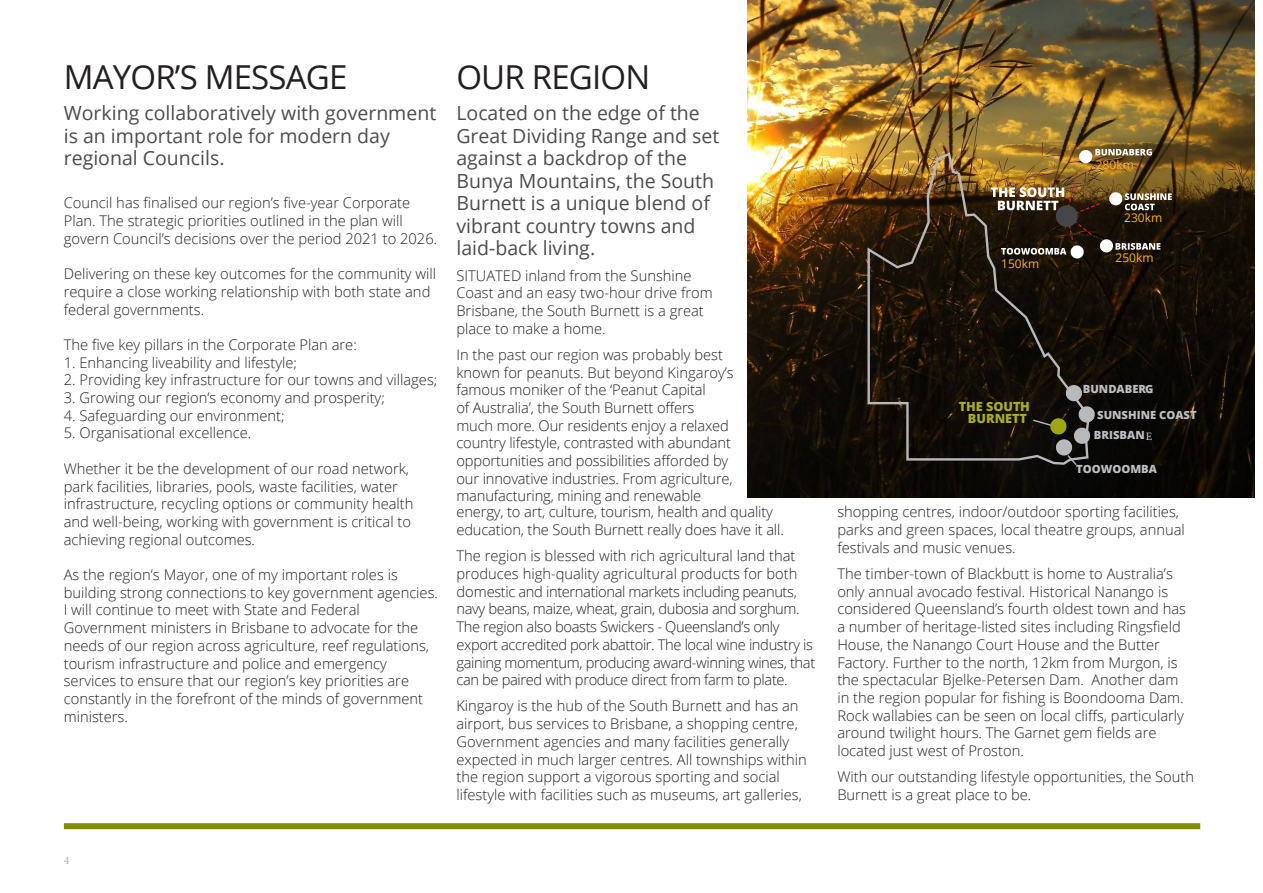
<style>
.page{position:relative;width:1263px;height:893px;background:#fff}
.page>*{position:absolute;margin:0;border:0;box-sizing:border-box;transform-origin:0 0}
.t1{font:33px "Open Sans";letter-spacing:-.025em;color:#231f20}
.Body_Copy_2019{font:19.5px/22.5px "Open Sans";color:#4b4c4d}
.Body_Copy_2019-2{font:300 14.7px/17.7px "Open Sans";color:#231f20}
.Body_Copy_2019-3{font:300 14.7px/17.7px "Open Sans";letter-spacing:-.025em;color:#231f20}
.t2{font:800 12.6px/11.6px "Open Sans";color:#a8ad2d;text-align:center}
.t3{font:12px "Open Sans";color:#fbb033}
.t4{font:12px "Minion Pro";color:#b2b3b7}
.t5{font:800 11.25px/20.1px "Open Sans";color:#bebfc2}
.s1{font-family:"Minion Pro";font-weight:400;color:#d8d9db}
</style>
<div class="page">
<div style="left:64px;top:823px;width:1136px;height:6px;background:#818b0f"></div>
<img style="left:747px;top:0;width:507px;height:497px">
<svg style="left:867px;top:152px;width:223px;height:313px;background:#2d2111"></svg>
<svg style="left:1079px;top:149px;width:73px;height:14px"></svg>
<img style="left:991px;top:170px;width:181px;height:89px">
<svg style="left:1031px;top:385px;width:65px;height:82px;background:#36342d"></svg>
<p class="t1" style="left:64px;top:54px;width:285px">MAYOR’S MESSAGE</p>
<p class="Body_Copy_2019" style="left:64px;top:101px;width:374px">Working collaboratively with government is an important role for modern day regional Councils.</p>
<p class="Body_Copy_2019-2" style="left:64px;top:194px;width:375px">Council has finalised our region’s five-year Corporate<br>Plan. The strategic priorities outlined in the plan will govern Council’s decisions over the period 2021 to 2026.</p>
<p class="Body_Copy_2019-2" style="left:64px;top:265px;width:374px">Delivering on these key outcomes for the community will require a close working relationship with both state and federal governments.</p>
<p class="Body_Copy_2019-2" style="left:64px;top:335px;width:295px">The five key pillars in the Corporate Plan are:</p>
<p class="Body_Copy_2019-2" style="left:64px;top:353px;width:235px">1. Enhancing liveability and lifestyle;</p>
<p class="Body_Copy_2019-2" style="left:64px;top:371px;width:375px">2. Providing key infrastructure for our towns and villages;</p>
<p class="Body_Copy_2019-2" style="left:64px;top:388px;width:323px">3. Growing our region’s economy and prosperity;</p>
<p class="Body_Copy_2019-2" style="left:64px;top:406px;width:222px">4. Safeguarding our environment;</p>
<p class="Body_Copy_2019-2" style="left:64px;top:424px;width:189px">5. Organisational excellence.</p>
<p class="Body_Copy_2019-2" style="left:64px;top:459px;width:347px">Whether it be the development of our road network, park facilities, libraries, pools, waste facilities, water</p>
<p class="Body_Copy_2019-2" style="left:64px;top:495px;width:351px">infrastructure, recycling options or community health and well-being, working with government is critical to</p>
<p class="Body_Copy_2019-2" style="left:64px;top:530px;width:193px">achieving regional outcomes.</p>
<p class="Body_Copy_2019-2" style="left:64px;top:565px;width:376px">As the region’s Mayor, one of my important roles is building strong connections to key government agencies.</p>
<p class="Body_Copy_2019-2" style="left:64px;top:601px;width:367px">I will continue to meet with State and Federal Government ministers in Brisbane to advocate for the needs of our region across agriculture, reef regulations, tourism infrastructure and police and emergency services to ensure that our region’s key priorities are constantly in the forefront of the minds of government ministers.</p>
<p class="t1" style="left:456px;top:54px;width:195px">OUR REGION</p>
<p class="Body_Copy_2019" style="left:456px;top:101px;width:264px">Located on the edge of the<br>Great Dividing Range and set against a backdrop of the<br>Bunya Mountains, the South<br>Burnett is a unique blend of vibrant country towns and laid-back living.</p>
<p class="Body_Copy_2019-2" style="left:456px;top:266px;width:258px">SITUATED inland from the Sunshine<br>Coast and an easy two-hour drive from<br>Brisbane, the South Burnett is a great place to make a home.</p>
<p class="Body_Copy_2019-2" style="left:456px;top:345px;width:279px">In the past our region was probably best known for peanuts. But beyond Kingaroy’s famous moniker of the ‘Peanut Capital<br>of Australia’, the South Burnett offers much more. Our residents enjoy a relaxed country lifestyle, contrasted with abundant opportunities and possibilities afforded by our innovative industries. From agriculture, manufacturing, mining and renewable</p>
<p class="Body_Copy_2019-2" style="left:456px;top:503px;width:329px">energy, to art, culture, tourism, health and quality education, the South Burnett really does have it all.</p>
<p class="Body_Copy_2019-3" style="left:456px;top:547px;width:360px">The region is blessed with rich agricultural land that produces high-quality agricultural products for both domestic and international markets including peanuts, navy beans, maize, wheat, grain, dubosia and sorghum.<br>The region also boasts Swickers - Queensland’s only export accredited pork abattoir. The local wine industry is gaining momentum, producing award-winning wines, that can be paired with produce direct from farm to plate.</p>
<p class="Body_Copy_2019-2" style="left:456px;top:697px;width:352px">Kingaroy is the hub of the South Burnett and has an airport, bus services to Brisbane, a shopping centre, Government agencies and many facilities generally expected in much larger centres. All townships within the region support a vigorous sporting and social lifestyle with facilities such as museums, art galleries,</p>
<p class="t4" style="left:64px;top:852px;width:7px">4</p>
<p class="t3" style="left:1001px;top:255px;width:40px">150km</p>
<p class="t3" style="left:1096px;top:156px;width:40px">280km</p>
<p class="t3" style="left:1124px;top:210px;width:40px">230km</p>
<p class="t3" style="left:1115px;top:249px;width:40px">250km</p>
<p class="t5" style="left:1083px;top:378px;width:72px">BUNDABERG</p>
<p class="t2" style="left:959px;top:400px;width:72px">THE SOUTH<br>BURNETT</p>
<p class="t5" style="left:1094px;top:404px;width:104px">SUNSHINE COAST<br>BRISBAN<span class="s1">E</span></p>
<p class="t5" style="left:1076px;top:459px;width:82px">TOOWOOMBA</p>
<p class="Body_Copy_2019-2" style="left:837px;top:503px;width:349px">shopping centres, indoor/outdoor sporting facilities, parks and green spaces, local theatre groups, annual festivals and music venues.</p>
<p class="Body_Copy_2019-2" style="left:837px;top:564px;width:350px">The timber-town of Blackbutt is home to Australia’s only annual avocado festival. Historical Nanango is considered Queensland’s fourth oldest town and has a number of heritage-listed sites including Ringsfield House, the Nanango Court House and the Butter Factory. Further to the north, 12km from Murgon, is the spectacular Bjelke-Petersen Dam. Another dam in the region popular for fishing is Boondooma Dam.<br>Rock wallabies can be seen on local cliffs, particularly around twilight hours. The Garnet gem fields are located just west of Proston.</p>
<p class="Body_Copy_2019-2" style="left:837px;top:768px;width:358px">With our outstanding lifestyle opportunities, the South<br>Burnett is a great place to be.</p>
</div>
